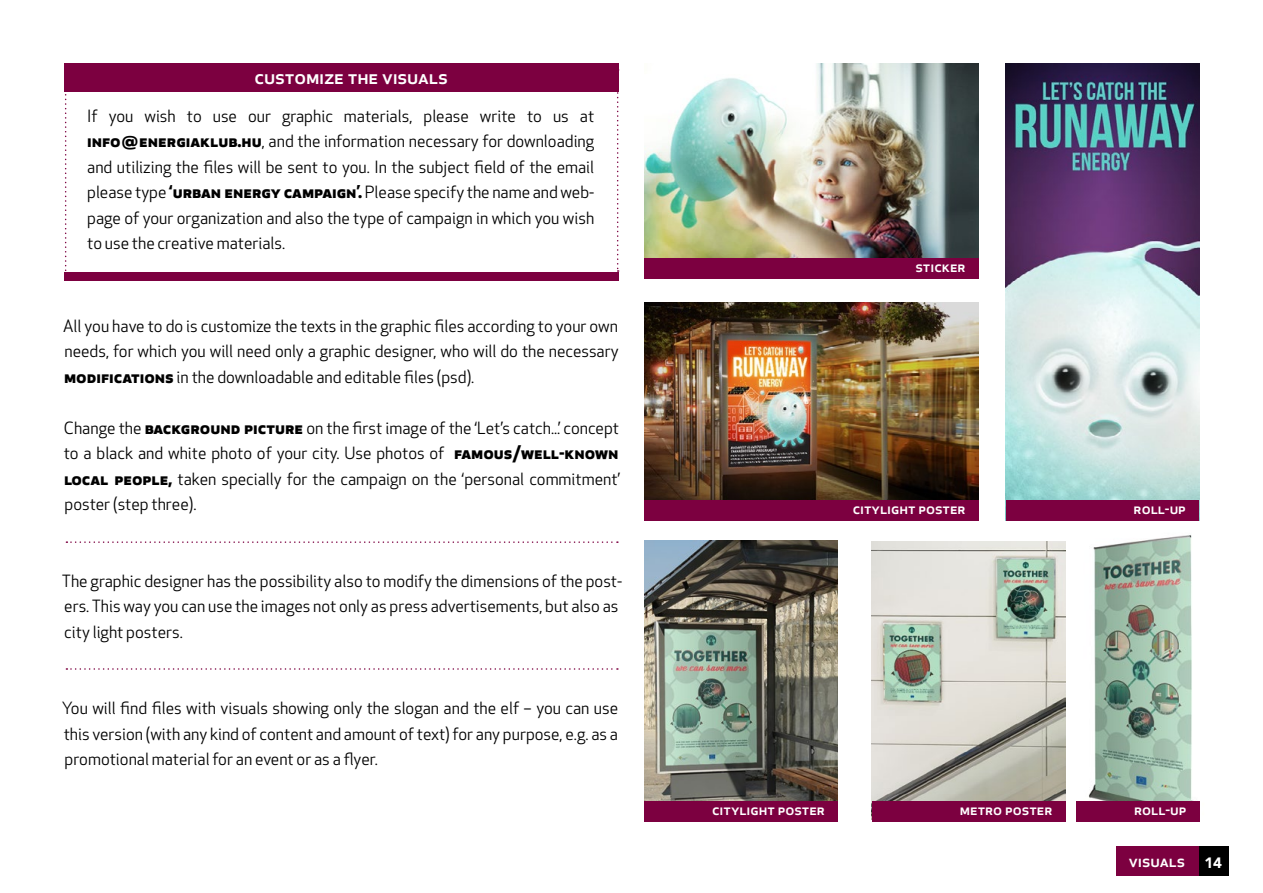
<style>
.page{position:relative;width:1263px;height:893px;background:#fff}
.page>*{position:absolute;margin:0;border:0;box-sizing:border-box;transform-origin:0 0}
.t1{font:500 19.5px "Apex New";letter-spacing:-.01em;color:#fff}
.t2{font:16.5px/25.5px "Apex New";color:#000;text-align:justify}
.t3{font:500 16.5px "Apex New";color:#fff}
.t4{font:500 15px "Apex New";color:#fff}
.s1{font-weight:700;font-size:17.25px}
.s2{font-family:"Avenir";font-weight:900;font-size:15px}
</style>
<div class="page">
<img style="left:1006px;top:64px;width:193px;height:457px">
<img style="left:644px;top:541px;width:194px;height:260px">
<img style="left:872px;top:542px;width:193px;height:259px">
<img style="left:1076px;top:535px;width:124px;height:287px">
<img style="left:644px;top:302px;width:334px;height:198px">
<img style="left:644px;top:64px;width:334px;height:194px">
<div style="left:644px;top:258px;width:334px;height:20px;background:#7c0040"></div>
<div style="left:644px;top:500px;width:334px;height:20px;background:#7c0040"></div>
<div style="left:644px;top:801px;width:194px;height:20px;background:#7c0040"></div>
<div style="left:872px;top:801px;width:193px;height:20px;background:#7c0040"></div>
<div style="left:1076px;top:801px;width:123px;height:20px;background:#7c0040"></div>
<div style="left:1006px;top:500px;width:192px;height:20px;background:#7c0040"></div>
<div style="left:1116px;top:846px;width:87px;height:30px;background:#7c0040"></div>
<div style="left:1199px;top:846px;width:29px;height:30px;background:#000"></div>
<div style="left:64px;top:64px;width:555px;height:28px;background:#7c0040"></div>
<div style="left:64px;top:272px;width:555px;height:9px;background:#7c0040"></div>
<svg style="left:65px;top:94px;width:2px;height:177px"></svg>
<svg style="left:617px;top:92px;width:2px;height:180px"></svg>
<svg style="left:66px;top:541px;width:552px;height:2px"></svg>
<svg style="left:66px;top:668px;width:552px;height:2px"></svg>
<p class="t1" style="left:255px;top:63px;width:195px">customize the visuals</p>
<p class="t2" style="left:87px;top:103px;width:509px">If you wish to use our graphic materials, please write to us at <span class="s1">info@energiaklub.hu</span>, and the information necessary for downloading and utilizing the files will be sent to you. In the subject field of the email please type <span class="s1">‘urban energy campaign’.</span> Please specify the name and web&shy;page of your organization and also the type of campaign in which you wish to use the creative materials.</p>
<p class="t2" style="left:63px;top:313px;width:557px">All you have to do is customize the texts in the graphic files according to your own needs, for which you will need only a graphic designer, who will do the necessary <span class="s1">modifications</span> in the downloadable and editable files (psd).</p>
<p class="t2" style="left:64px;top:415px;width:558px">Change the <span class="s1">background picture</span> on the first image of the ‘Let’s catch...’ concept to a black and white photo of your city. Use photos of <span class="s1">famous/well-known local people,</span> taken specially for the campaign on the ‘personal commitment’ poster (step three).</p>
<p class="t2" style="left:62px;top:568px;width:562px;text-align:left">The graphic designer has the possibility also to modify the dimensions of the post&shy;ers. This way you can use the images not only as press advertisements, but also as city light posters.</p>
<p class="t2" style="left:62px;top:695px;width:558px">You will find files with visuals showing only the slogan and the elf – you can use this version (with any kind of content and amount of text) for any purpose, e.g. as a promotional material for an event or as a flyer.</p>
<p class="t4" style="left:915px;top:257px;width:52px">sticker</p>
<p class="t4" style="left:853px;top:499px;width:114px">citylight poster</p>
<p class="t4" style="left:1133px;top:499px;width:54px">roll-up</p>
<p class="t4" style="left:712px;top:800px;width:114px">citylight poster</p>
<p class="t4" style="left:960px;top:800px;width:94px">metro poster</p>
<p class="t4" style="left:1134px;top:800px;width:54px">roll-up</p>
<p class="t3" style="left:1129px;top:850px;width:95px">visuals <span class="s2">14</span></p>
</div>
